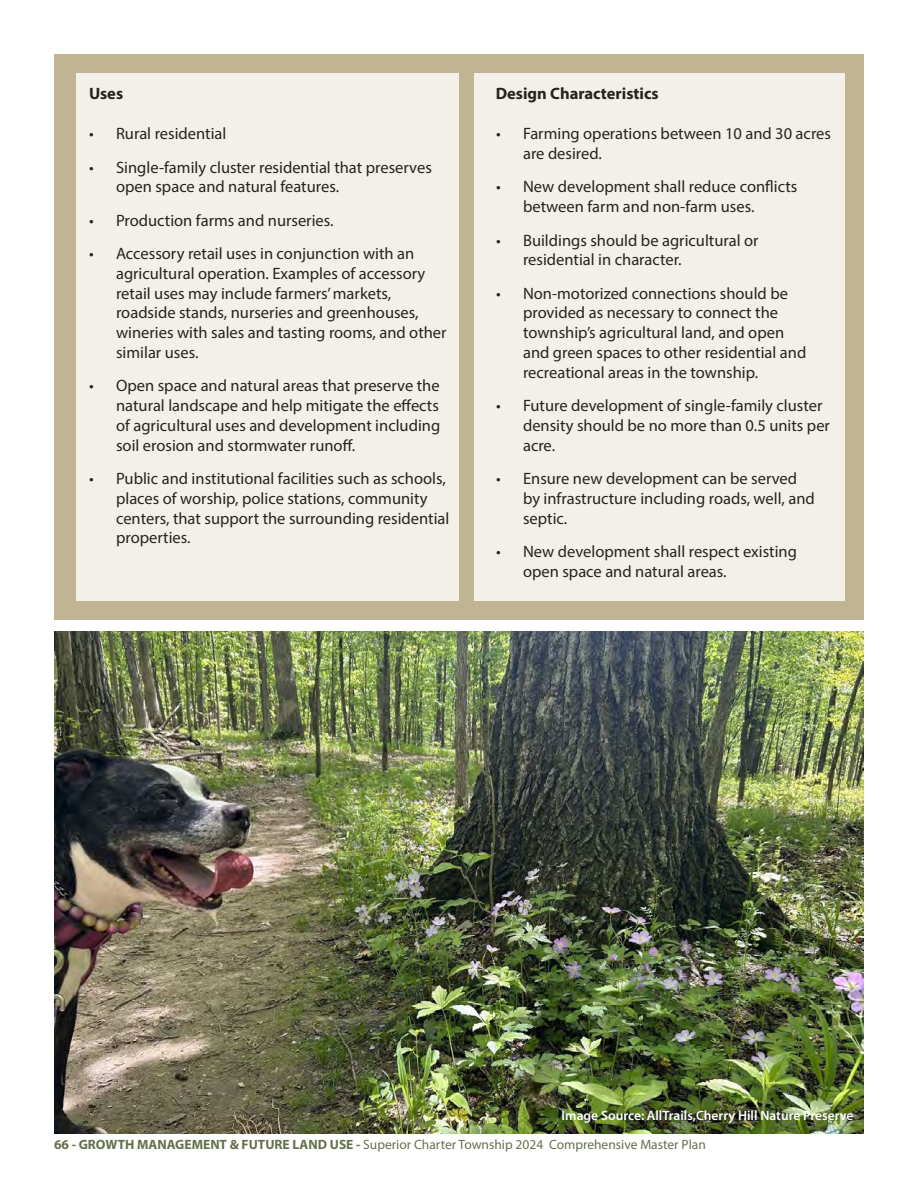
<style>
.page{position:relative;width:918px;height:1188px;background:#fff}
.page>*{position:absolute;margin:0;border:0;box-sizing:border-box;transform-origin:0 0}
.t1{font:16.5px/19.8px "Myriad Pro";color:#000}
.t2{font:700 16.5px "Myriad Pro";color:#000}
.t3{font:13.5px "Myriad Pro";color:#64714b}
.t4{font:600 13.5px "Myriad Pro";color:#fff}
.s1{font-weight:700}
</style>
<div class="page">
<img style="left:54px;top:632px;width:810px;height:502px">
<div style="left:54px;top:54px;width:810px;height:566px;background:#c1b493"></div>
<div style="left:76px;top:73px;width:769px;height:527px;background:#f2f0e9"></div>
<div style="left:459px;top:70px;width:14px;height:550px;background:#c1b493"></div>
<p class="t2" style="left:89px;top:83px;width:36px">Uses</p>
<p class="t1" style="left:89px;top:124px;width:139px">• Rural residential</p>
<p class="t1" style="left:116px;top:157px;width:317px;text-indent:-27px">• Single-family cluster residential that preserves open space and natural features.</p>
<p class="t1" style="left:89px;top:210px;width:246px">• Production farms and nurseries.</p>
<p class="t1" style="left:116px;top:243px;width:332px;text-indent:-27px">• Accessory retail uses in conjunction with an agricultural operation. Examples of accessory retail uses may include farmers’ markets, roadside stands, nurseries and greenhouses, wineries with sales and tasting rooms, and other similar uses.</p>
<p class="t1" style="left:116px;top:376px;width:326px;text-align:justify;text-indent:-27px">• Open space and natural areas that preserve the natural landscape and help mitigate the effects of agricultural uses and development including soil erosion and stormwater runoff.</p>
<p class="t1" style="left:116px;top:468px;width:335px;text-indent:-27px">• Public and institutional facilities such as schools, places of worship, police stations, community centers, that support the surrounding residential properties.</p>
<p class="t2" style="left:496px;top:83px;width:165px">Design Characteristics</p>
<p class="t1" style="left:523px;top:124px;width:309px;text-indent:-27px">• Farming operations between 10 and 30 acres are desired.</p>
<p class="t1" style="left:523px;top:177px;width:276px;text-indent:-27px">• New development shall reduce conflicts between farm and non-farm uses.</p>
<p class="t1" style="left:523px;top:230px;width:237px;text-indent:-27px">• Buildings should be agricultural or residential in character.</p>
<p class="t1" style="left:523px;top:283px;width:285px;text-indent:-27px">• Non-motorized connections should be provided as necessary to connect the township’s agricultural land, and open and green spaces to other residential and recreational areas in the township.</p>
<p class="t1" style="left:523px;top:395px;width:308px;text-indent:-27px">• Future development of single-family cluster density should be no more than 0.5 units per acre.</p>
<p class="t1" style="left:523px;top:468px;width:293px;text-indent:-27px">• Ensure new development can be served by infrastructure including roads, well, and septic.</p>
<p class="t1" style="left:523px;top:541px;width:275px;text-indent:-27px">• New development shall respect existing open space and natural areas.</p>
<p class="t4" style="left:562px;top:1107px;width:293px">Image Source: AllTrails,Cherry Hill Nature Preserve</p>
<p class="t3" style="left:54px;top:1136px;width:653px"><span class="s1">66 - GROWTH MANAGEMENT &amp; FUTURE LAND USE -</span> Superior Charter Township 2024 Comprehensive Master Plan</p>
</div>
